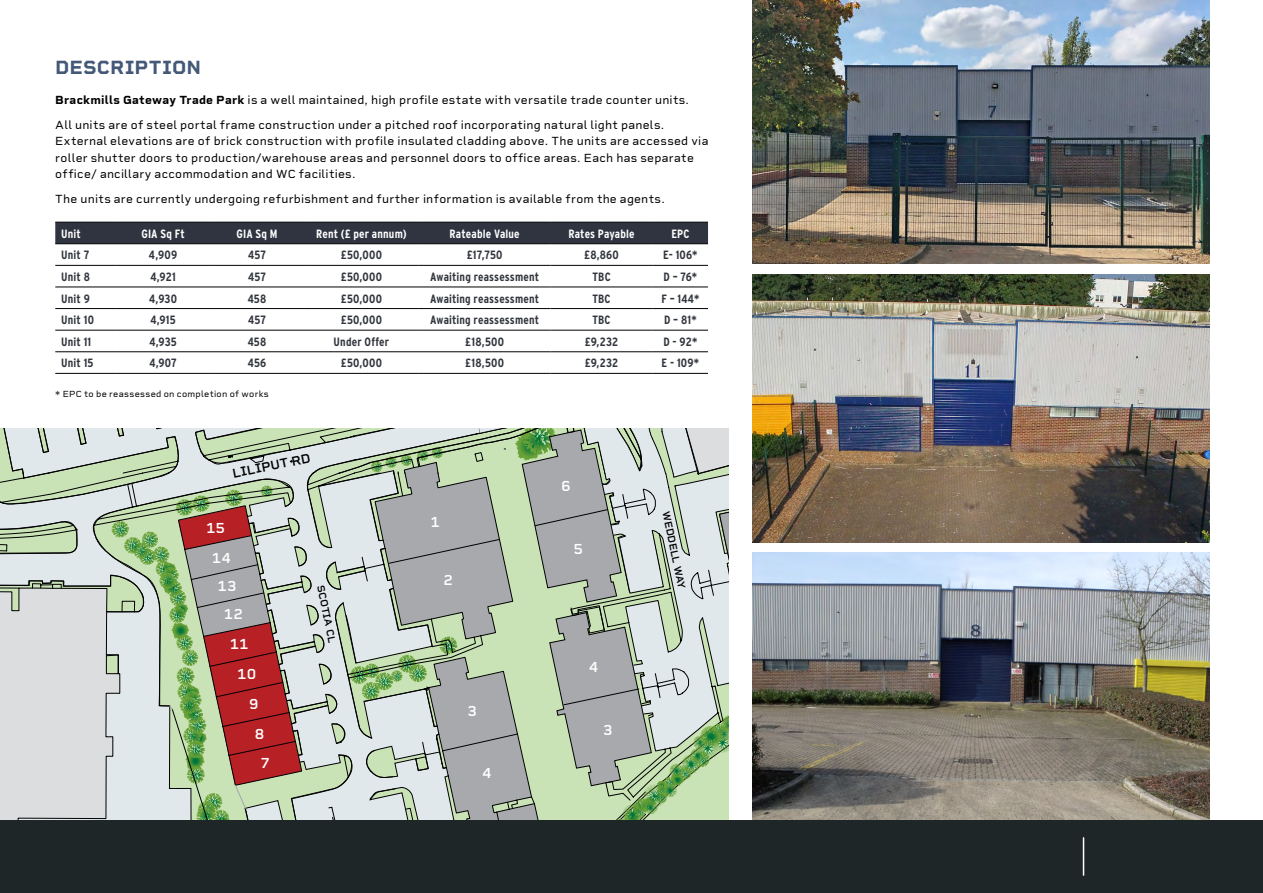
<style>
.page{position:relative;width:1263px;height:893px;background:#fff}
.page>*{position:absolute;margin:0;border:0;box-sizing:border-box;transform-origin:0 0}
.t1{font:700 19.5px "Rigid Square";letter-spacing:.01em;color:#445878}
.t2{font:600 14.85px/29.4px "Rigid Square";color:#fff;text-align:center}
.t3{font:600 13.2px "Rigid Square";color:#000}
.t4{font:12px/16.5px "Rigid Square";letter-spacing:.02em;color:#000}
.t5{font:700 12px "Interstate Condensed";letter-spacing:.015em;color:#31353d}
.t6{font:700 12px "Interstate Condensed";letter-spacing:.015em;color:#fff}
.t7{font:600 10.5px "Rigid Square";color:#000}
.t8{font:9px "Rigid Square";letter-spacing:.035em;color:#000}
.s1{font-weight:700}
</style>
<div class="page">
<svg style="left:0;top:428px;width:729px;height:392px;background:#bcc2b5"></svg>
<img style="left:753px;top:553px;width:456px;height:267px">
<img style="left:753px;top:275px;width:456px;height:267px">
<img style="left:753px;top:0;width:456px;height:264px">
<div style="left:0;top:820px;width:1263px;height:73px;background:#1e2627"></div>
<div style="left:55px;top:223px;width:653px;height:20px;background:#2f3440"></div>
<hr style="left:55px;top:222px;width:61px;height:1px;background:#000">
<hr style="left:116px;top:222px;width:94px;height:1px;background:#000">
<hr style="left:210px;top:222px;width:94px;height:1px;background:#000">
<hr style="left:304px;top:222px;width:115px;height:1px;background:#000">
<hr style="left:419px;top:222px;width:131px;height:1px;background:#000">
<hr style="left:550px;top:222px;width:103px;height:1px;background:#000">
<hr style="left:653px;top:222px;width:55px;height:1px;background:#000">
<hr style="left:55px;top:265px;width:61px;height:1px;background:#000">
<hr style="left:116px;top:265px;width:94px;height:1px;background:#000">
<hr style="left:210px;top:265px;width:94px;height:1px;background:#000">
<hr style="left:304px;top:265px;width:115px;height:1px;background:#000">
<hr style="left:419px;top:265px;width:131px;height:1px;background:#000">
<hr style="left:550px;top:265px;width:103px;height:1px;background:#000">
<hr style="left:653px;top:265px;width:55px;height:1px;background:#000">
<hr style="left:55px;top:287px;width:61px;height:1px;background:#000">
<hr style="left:116px;top:287px;width:94px;height:1px;background:#000">
<hr style="left:210px;top:287px;width:94px;height:1px;background:#000">
<hr style="left:304px;top:287px;width:115px;height:1px;background:#000">
<hr style="left:419px;top:287px;width:131px;height:1px;background:#000">
<hr style="left:550px;top:287px;width:103px;height:1px;background:#000">
<hr style="left:653px;top:287px;width:55px;height:1px;background:#000">
<hr style="left:55px;top:308px;width:61px;height:1px;background:#000">
<hr style="left:116px;top:308px;width:94px;height:1px;background:#000">
<hr style="left:210px;top:308px;width:94px;height:1px;background:#000">
<hr style="left:304px;top:308px;width:115px;height:1px;background:#000">
<hr style="left:419px;top:308px;width:131px;height:1px;background:#000">
<hr style="left:550px;top:308px;width:103px;height:1px;background:#000">
<hr style="left:653px;top:308px;width:55px;height:1px;background:#000">
<hr style="left:55px;top:330px;width:61px;height:1px;background:#000">
<hr style="left:116px;top:330px;width:94px;height:1px;background:#000">
<hr style="left:210px;top:330px;width:94px;height:1px;background:#000">
<hr style="left:304px;top:330px;width:115px;height:1px;background:#000">
<hr style="left:419px;top:330px;width:131px;height:1px;background:#000">
<hr style="left:550px;top:330px;width:103px;height:1px;background:#000">
<hr style="left:653px;top:330px;width:55px;height:1px;background:#000">
<hr style="left:55px;top:351px;width:61px;height:1px;background:#000">
<hr style="left:116px;top:351px;width:94px;height:1px;background:#000">
<hr style="left:210px;top:351px;width:94px;height:1px;background:#000">
<hr style="left:304px;top:351px;width:115px;height:1px;background:#000">
<hr style="left:419px;top:351px;width:131px;height:1px;background:#000">
<hr style="left:550px;top:351px;width:103px;height:1px;background:#000">
<hr style="left:653px;top:351px;width:55px;height:1px;background:#000">
<hr style="left:55px;top:373px;width:61px;height:1px;background:#000">
<hr style="left:116px;top:373px;width:94px;height:1px;background:#000">
<hr style="left:210px;top:373px;width:94px;height:1px;background:#000">
<hr style="left:304px;top:373px;width:115px;height:1px;background:#000">
<hr style="left:419px;top:373px;width:131px;height:1px;background:#000">
<hr style="left:550px;top:373px;width:103px;height:1px;background:#000">
<hr style="left:653px;top:373px;width:55px;height:1px;background:#000">
<hr style="left:55px;top:243px;width:61px;height:1px;background:#000">
<hr style="left:116px;top:243px;width:94px;height:1px;background:#000">
<hr style="left:210px;top:243px;width:94px;height:1px;background:#000">
<hr style="left:304px;top:243px;width:115px;height:1px;background:#000">
<hr style="left:419px;top:243px;width:131px;height:1px;background:#000">
<hr style="left:550px;top:243px;width:103px;height:1px;background:#000">
<hr style="left:653px;top:243px;width:55px;height:1px;background:#000">
<hr style="left:1083px;top:838px;width:1px;height:37px;background:#fff">
<h1 class="t1" style="left:55px;top:56px;width:147px">DESCRIPTION</h1>
<p class="t4" style="left:55px;top:87px;width:635px;line-height:25px"><span class="s1">Brackmills Gateway Trade Park</span> is a well maintained, high profile estate with versatile trade counter units.<br>All units are of steel portal frame construction under a pitched roof incorporating natural light panels.</p>
<p class="t4" style="left:55px;top:133px;width:655px">External elevations are of brick construction with profile insulated cladding above. The units are accessed via roller shutter doors to production/warehouse areas and personnel doors to office areas. Each has separate office/ ancillary accommodation and WC facilities.</p>
<p class="t4" style="left:55px;top:191px;width:611px">The units are currently undergoing refurbishment and further information is available from the agents.</p>
<p class="t6" style="left:61px;top:227px;width:21px">Unit</p>
<p class="t6" style="left:141px;top:227px;width:45px">GIA Sq Ft</p>
<p class="t6" style="left:237px;top:227px;width:43px">GIA Sq M</p>
<p class="t6" style="left:316px;top:227px;width:92px">Rent (£ per annum)</p>
<p class="t6" style="left:450px;top:227px;width:72px">Rateable Value</p>
<p class="t6" style="left:568px;top:227px;width:68px">Rates Payable</p>
<p class="t6" style="left:671px;top:227px;width:20px">EPC</p>
<p class="t5" style="left:61px;top:248px;width:29px">Unit 7</p>
<p class="t5" style="left:149px;top:248px;width:30px">4,909</p>
<p class="t5" style="left:248px;top:248px;width:19px">457</p>
<p class="t5" style="left:341px;top:248px;width:43px">£50,000</p>
<p class="t5" style="left:467px;top:248px;width:37px">£17,750</p>
<p class="t5" style="left:584px;top:248px;width:36px">£8,860</p>
<p class="t5" style="left:663px;top:248px;width:36px">E- 106*</p>
<p class="t5" style="left:61px;top:270px;width:30px">Unit 8</p>
<p class="t5" style="left:150px;top:270px;width:27px">4,921</p>
<p class="t5" style="left:248px;top:270px;width:19px">457</p>
<p class="t5" style="left:341px;top:270px;width:43px">£50,000</p>
<p class="t5" style="left:430px;top:270px;width:110px">Awaiting reassessment</p>
<p class="t5" style="left:593px;top:270px;width:20px">TBC</p>
<p class="t5" style="left:664px;top:270px;width:35px">D – 76*</p>
<p class="t5" style="left:61px;top:292px;width:30px">Unit 9</p>
<p class="t5" style="left:149px;top:292px;width:29px">4,930</p>
<p class="t5" style="left:248px;top:292px;width:20px">458</p>
<p class="t5" style="left:341px;top:292px;width:43px">£50,000</p>
<p class="t5" style="left:430px;top:292px;width:110px">Awaiting reassessment</p>
<p class="t5" style="left:593px;top:292px;width:20px">TBC</p>
<p class="t5" style="left:661px;top:292px;width:39px">F – 144*</p>
<p class="t5" style="left:61px;top:313px;width:34px">Unit 10</p>
<p class="t5" style="left:150px;top:313px;width:27px">4,915</p>
<p class="t5" style="left:248px;top:313px;width:19px">457</p>
<p class="t5" style="left:341px;top:313px;width:43px">£50,000</p>
<p class="t5" style="left:430px;top:313px;width:110px">Awaiting reassessment</p>
<p class="t5" style="left:593px;top:313px;width:20px">TBC</p>
<p class="t5" style="left:664px;top:313px;width:34px">D – 81*</p>
<p class="t5" style="left:61px;top:335px;width:32px">Unit 11</p>
<p class="t5" style="left:149px;top:335px;width:29px">4,935</p>
<p class="t5" style="left:248px;top:335px;width:20px">458</p>
<p class="t5" style="left:334px;top:335px;width:57px">Under Offer</p>
<p class="t5" style="left:465px;top:335px;width:40px">£18,500</p>
<p class="t5" style="left:585px;top:335px;width:35px">£9,232</p>
<p class="t5" style="left:663px;top:335px;width:35px">D - 92*</p>
<p class="t5" style="left:61px;top:356px;width:34px">Unit 15</p>
<p class="t5" style="left:149px;top:356px;width:29px">4,907</p>
<p class="t5" style="left:248px;top:356px;width:20px">456</p>
<p class="t5" style="left:341px;top:356px;width:43px">£50,000</p>
<p class="t5" style="left:465px;top:356px;width:40px">£18,500</p>
<p class="t5" style="left:585px;top:356px;width:35px">£9,232</p>
<p class="t5" style="left:662px;top:356px;width:39px">E - 109*</p>
<p class="t8" style="left:55px;top:388px;width:215px">* EPC to be reassessed on completion of works</p>
<p class="t3" style="left:231px;top:465px;width:81px;rotate:-11deg">LILIPUT RD</p>
<p class="t2" style="left:206px;top:513px;width:26px">15<br>14</p>
<p class="t2" style="left:218px;top:571px;width:21px">13</p>
<p class="t2" style="left:224px;top:599px;width:21px">12</p>
<p class="t2" style="left:230px;top:629px;width:21px">11</p>
<p class="t2" style="left:237px;top:659px;width:21px">10</p>
<p class="t2" style="left:249px;top:689px;width:11px">9</p>
<p class="t2" style="left:255px;top:719px;width:17px">8<br>7</p>
<p class="t7" style="left:327px;top:584px;width:60px;rotate:78deg">SCOTIA CL</p>
<p class="t2" style="left:430px;top:507px;width:11px">1</p>
<p class="t2" style="left:444px;top:566px;width:11px">2</p>
<p class="t2" style="left:468px;top:696px;width:11px">3</p>
<p class="t2" style="left:482px;top:758px;width:11px">4</p>
<p class="t2" style="left:561px;top:471px;width:11px">6</p>
<p class="t2" style="left:573px;top:534px;width:11px">5</p>
<p class="t2" style="left:589px;top:652px;width:11px">4</p>
<p class="t2" style="left:603px;top:715px;width:11px">3</p>
<p class="t7" style="left:672px;top:510px;width:81px;rotate:78deg">WEDDELL WAY</p>
</div>
